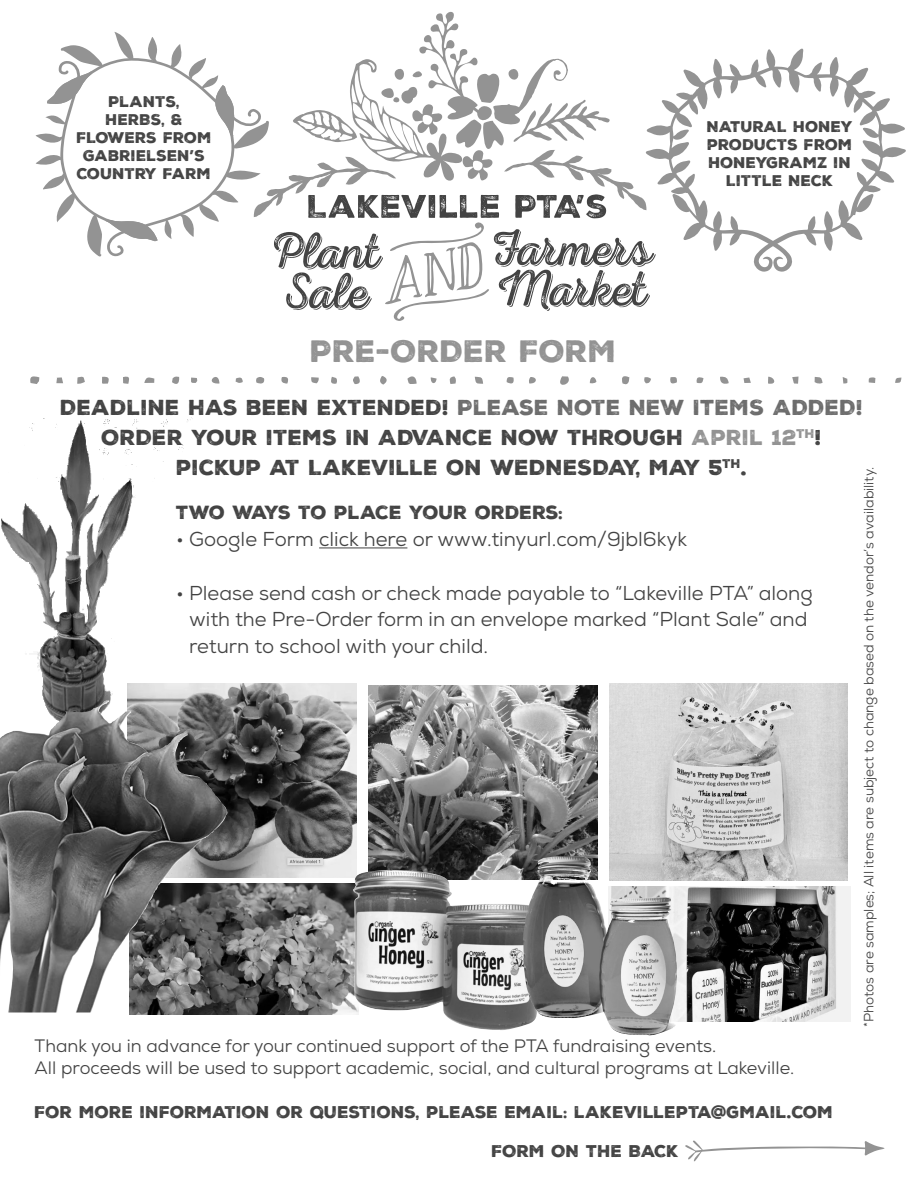
<style>
.page{position:relative;width:918px;height:1188px;background:#fff}
.page>*{position:absolute;margin:0;border:0;box-sizing:border-box;transform-origin:0 0}
.t1{font:30px "Nexa Rust Sans Black 01";color:#939393}
.t2{font:21px/30px "Nexa Rust Sans Black 01";color:#434343;text-align:center}
.t3{font:20.1px/26.8px "Nexa";color:#434343}
.t4{font:18.45px "Nexa Rust Sans Black 01";color:#434343}
.t5{font:18px "Nexa";color:#434343}
.t6{font:16.5px "Nexa Rust Sans Black 01";color:#434343}
.t7{font:15px/18px "Nexa Rust Sans Black 01";color:#434343;text-align:center}
.t8{font:13.5px "Nexa";color:#434343}
.s1{color:#6d6d6d}
.s2{color:#939393}
</style>
<div class="page">
<hr style="left:319px;top:547px;width:88px;height:1px;background:#434343">
<svg style="left:35px;top:12px;width:615px;height:309px"></svg>
<svg style="left:645px;top:48px;width:261px;height:224px"></svg>
<svg style="left:685px;top:1140px;width:200px;height:21px"></svg>
<svg style="left:30px;top:376px;width:9px;height:8px"></svg>
<svg style="left:407px;top:376px;width:10px;height:8px"></svg>
<svg style="left:622px;top:376px;width:8px;height:9px"></svg>
<svg style="left:720px;top:376px;width:9px;height:8px"></svg>
<svg style="left:815px;top:377px;width:8px;height:7px"></svg>
<svg style="left:123px;top:376px;width:6px;height:8px"></svg>
<svg style="left:507px;top:377px;width:7px;height:7px"></svg>
<svg style="left:311px;top:377px;width:8px;height:6px"></svg>
<svg style="left:144px;top:377px;width:10px;height:6px"></svg>
<svg style="left:529px;top:377px;width:7px;height:7px"></svg>
<svg style="left:331px;top:377px;width:6px;height:7px"></svg>
<svg style="left:56px;top:377px;width:7px;height:6px"></svg>
<svg style="left:644px;top:377px;width:7px;height:6px"></svg>
<svg style="left:744px;top:377px;width:7px;height:6px"></svg>
<svg style="left:235px;top:377px;width:8px;height:6px"></svg>
<svg style="left:430px;top:377px;width:7px;height:6px"></svg>
<svg style="left:843px;top:377px;width:5px;height:7px"></svg>
<svg style="left:256px;top:377px;width:9px;height:7px"></svg>
<svg style="left:77px;top:376px;width:8px;height:8px"></svg>
<svg style="left:172px;top:376px;width:8px;height:8px"></svg>
<svg style="left:353px;top:376px;width:7px;height:8px"></svg>
<svg style="left:449px;top:376px;width:7px;height:8px"></svg>
<svg style="left:670px;top:377px;width:7px;height:7px"></svg>
<svg style="left:768px;top:377px;width:7px;height:7px"></svg>
<svg style="left:868px;top:377px;width:7px;height:6px"></svg>
<svg style="left:560px;top:376px;width:9px;height:9px"></svg>
<svg style="left:475px;top:377px;width:8px;height:7px"></svg>
<svg style="left:102px;top:376px;width:7px;height:8px"></svg>
<svg style="left:380px;top:376px;width:7px;height:9px"></svg>
<svg style="left:281px;top:377px;width:7px;height:7px"></svg>
<svg style="left:792px;top:377px;width:7px;height:7px"></svg>
<svg style="left:696px;top:377px;width:7px;height:7px"></svg>
<svg style="left:590px;top:377px;width:6px;height:7px"></svg>
<svg style="left:191px;top:377px;width:28px;height:7px"></svg>
<svg style="left:895px;top:378px;width:6px;height:5px"></svg>
<img style="left:1px;top:417px;width:191px;height:283px">
<img style="left:127px;top:684px;width:229px;height:194px">
<img style="left:609px;top:684px;width:239px;height:196px">
<img style="left:130px;top:883px;width:222px;height:131px">
<img style="left:0;top:700px;width:229px;height:312px">
<img style="left:368px;top:686px;width:229px;height:184px">
<img style="left:352px;top:870px;width:171px;height:160px">
<img style="left:678px;top:887px;width:172px;height:135px">
<img style="left:523px;top:856px;width:155px;height:180px">
<p class="t7" style="left:77px;top:93px;width:137px">PLANTS,<br>HERBS, &amp;<br>FLOWERS FROM<br>GABRIELSEN’S<br>COUNTRY FARM</p>
<p class="t1" style="left:310px;top:331px;width:308px">PRE-ORDER FORM</p>
<p class="t7" style="left:707px;top:118px;width:147px">NATURAL HONEY<br>PRODUCTS FROM<br>HONEYGRAMZ IN<br>LITTLE NECK</p>
<p class="t2" style="left:60px;top:393px;width:804px">DEADLINE HAS BEEN EXTENDED! <span class="s1">PLEASE NOTE NEW ITEMS ADDED!</span></p>
<p class="t2" style="left:102px;top:423px;width:722px">ORDER YOUR ITEMS IN ADVANCE NOW THROUGH <span class="s2">APRIL 12</span><sup>TH</sup>!<br>PICKUP AT LAKEVILLE ON WEDNESDAY, MAY 5<sup>TH</sup>.</p>
<p class="t8" style="left:860px;top:1027px;width:562px;rotate:-90deg">*Photos are samples; All items are subject to change based on the vendor’s availability.</p>
<p class="t4" style="left:176px;top:500px;width:389px">TWO WAYS TO PLACE YOUR ORDERS:</p>
<p class="t3" style="left:176px;top:526px;width:513px">• Google Form click here or www.tinyurl.com/9jbl6kyk</p>
<p class="t3" style="left:189px;top:579px;width:625px;text-indent:-13px">• Please send cash or check made payable to “Lakeville PTA” along with the Pre-Order form in an envelope marked “Plant Sale” and return to school with your child.</p>
<p class="t5" style="left:35px;top:1035px;width:683px">Thank you in advance for your continued support of the PTA fundraising events.</p>
<p class="t5" style="left:35px;top:1056px;width:761px">All proceeds will be used to support academic, social, and cultural programs at Lakeville.</p>
<p class="t6" style="left:35px;top:1101px;width:800px">FOR MORE INFORMATION OR QUESTIONS, PLEASE EMAIL: LAKEVILLEPTA@GMAIL.COM</p>
<p class="t6" style="left:491px;top:1139px;width:189px">FORM ON THE BACK</p>
</div>
